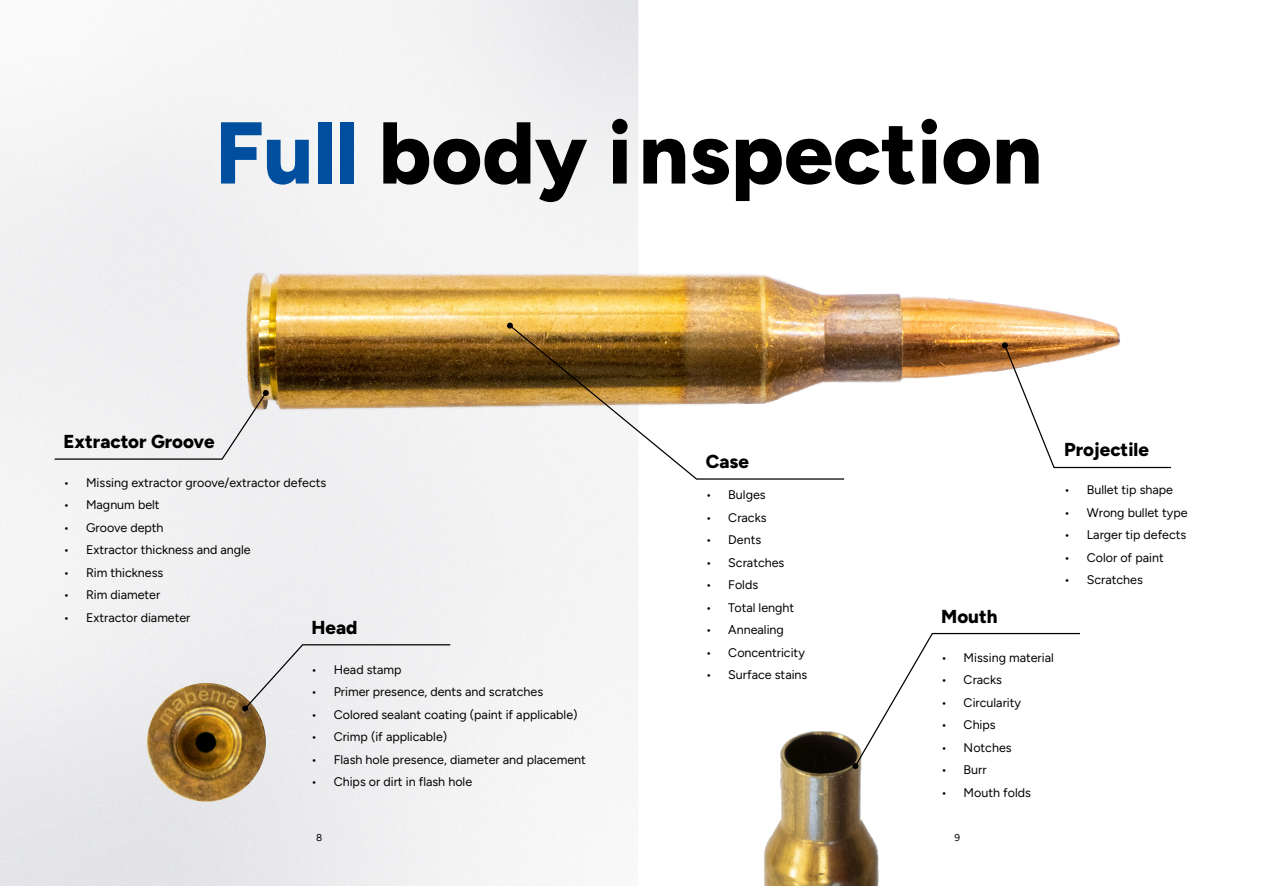
<style>
.page{position:relative;width:1276px;height:886px;background:#fff}
.page>*{position:absolute;margin:0;border:0;box-sizing:border-box;transform-origin:0 0}
.Vertikal_rubrik{font:300 87.5px "Figtree";color:#000}
.Rubrik_3{font:300 18.75px "Figtree";color:#000}
.t1{font:300 12.5px "Figtree";color:#000}
.Brödtext{font:300 10px "Figtree";color:#000}
.s1{color:#004f9f}
</style>
<div class="page">
<img style="left:246px;top:268px;width:874px;height:148px">
<img style="left:764px;top:731px;width:115px;height:155px">
<img style="left:147px;top:683px;width:119px;height:119px;border-radius:59px">
<div style="left:242px;top:643px;width:209px;height:68px;background:#eeeef0"></div>
<div style="left:53px;top:390px;width:216px;height:70px;background:#f0f0f2"></div>
<img style="left:508px;top:324px;width:337px;height:156px">
<svg style="left:852px;top:632px;width:228px;height:137px"></svg>
<svg style="left:1002px;top:342px;width:170px;height:127px"></svg>
<svg style="left:507px;top:323px;width:6px;height:6px"></svg>
<p class="Vertikal_rubrik" style="left:215px;top:104px;width:829px"><span class="s1">Full</span> body inspection</p>
<p class="Rubrik_3" style="left:64px;top:431px;width:152px">Extractor Groove</p>
<p class="t1" style="left:64px;top:475px;width:264px">• Missing extractor groove/extractor defects</p>
<p class="t1" style="left:64px;top:498px;width:98px">• Magnum belt</p>
<p class="t1" style="left:64px;top:520px;width:102px">• Groove depth</p>
<p class="t1" style="left:64px;top:543px;width:189px">• Extractor thickness and angle</p>
<p class="t1" style="left:64px;top:565px;width:101px">• Rim thickness</p>
<p class="t1" style="left:64px;top:588px;width:98px">• Rim diameter</p>
<p class="t1" style="left:64px;top:610px;width:128px">• Extractor diameter</p>
<p class="Rubrik_3" style="left:311px;top:616px;width:47px">Head</p>
<p class="t1" style="left:311px;top:662px;width:92px">• Head stamp</p>
<p class="t1" style="left:311px;top:684px;width:233px">• Primer presence, dents and scratches</p>
<p class="t1" style="left:311px;top:707px;width:268px">• Colored sealant coating (paint if applicable)</p>
<p class="t1" style="left:311px;top:729px;width:137px">• Crimp (if applicable)</p>
<p class="t1" style="left:311px;top:752px;width:276px">• Flash hole presence, diameter and placement</p>
<p class="t1" style="left:311px;top:774px;width:162px">• Chips or dirt in flash hole</p>
<p class="Rubrik_3" style="left:706px;top:451px;width:45px">Case</p>
<p class="t1" style="left:706px;top:488px;width:61px">• Bulges</p>
<p class="t1" style="left:706px;top:510px;width:62px">• Cracks</p>
<p class="t1" style="left:706px;top:533px;width:57px">• Dents</p>
<p class="t1" style="left:706px;top:555px;width:80px">• Scratches</p>
<p class="t1" style="left:706px;top:578px;width:54px">• Folds</p>
<p class="t1" style="left:706px;top:600px;width:90px">• Total lenght</p>
<p class="t1" style="left:706px;top:623px;width:80px">• Annealing</p>
<p class="t1" style="left:706px;top:645px;width:101px">• Concentricity</p>
<p class="t1" style="left:706px;top:668px;width:103px">• Surface stains</p>
<p class="Rubrik_3" style="left:941px;top:606px;width:58px">Mouth</p>
<p class="t1" style="left:941px;top:650px;width:114px">• Missing material</p>
<p class="t1" style="left:941px;top:673px;width:62px">• Cracks</p>
<p class="t1" style="left:941px;top:695px;width:81px">• Circularity</p>
<p class="t1" style="left:941px;top:718px;width:56px">• Chips</p>
<p class="t1" style="left:941px;top:740px;width:72px">• Notches</p>
<p class="t1" style="left:941px;top:763px;width:47px">• Burr</p>
<p class="t1" style="left:941px;top:785px;width:91px">• Mouth folds</p>
<p class="Rubrik_3" style="left:1064px;top:439px;width:86px">Projectile</p>
<p class="t1" style="left:1064px;top:483px;width:110px">• Bullet tip shape</p>
<p class="t1" style="left:1064px;top:505px;width:125px">• Wrong bullet type</p>
<p class="t1" style="left:1064px;top:528px;width:124px">• Larger tip defects</p>
<p class="t1" style="left:1064px;top:550px;width:101px">• Color of paint</p>
<p class="t1" style="left:1064px;top:573px;width:80px">• Scratches</p>
<p class="Brödtext" style="left:316px;top:832px;width:8px">8</p>
<p class="Brödtext" style="left:954px;top:832px;width:7px">9</p>
</div>
